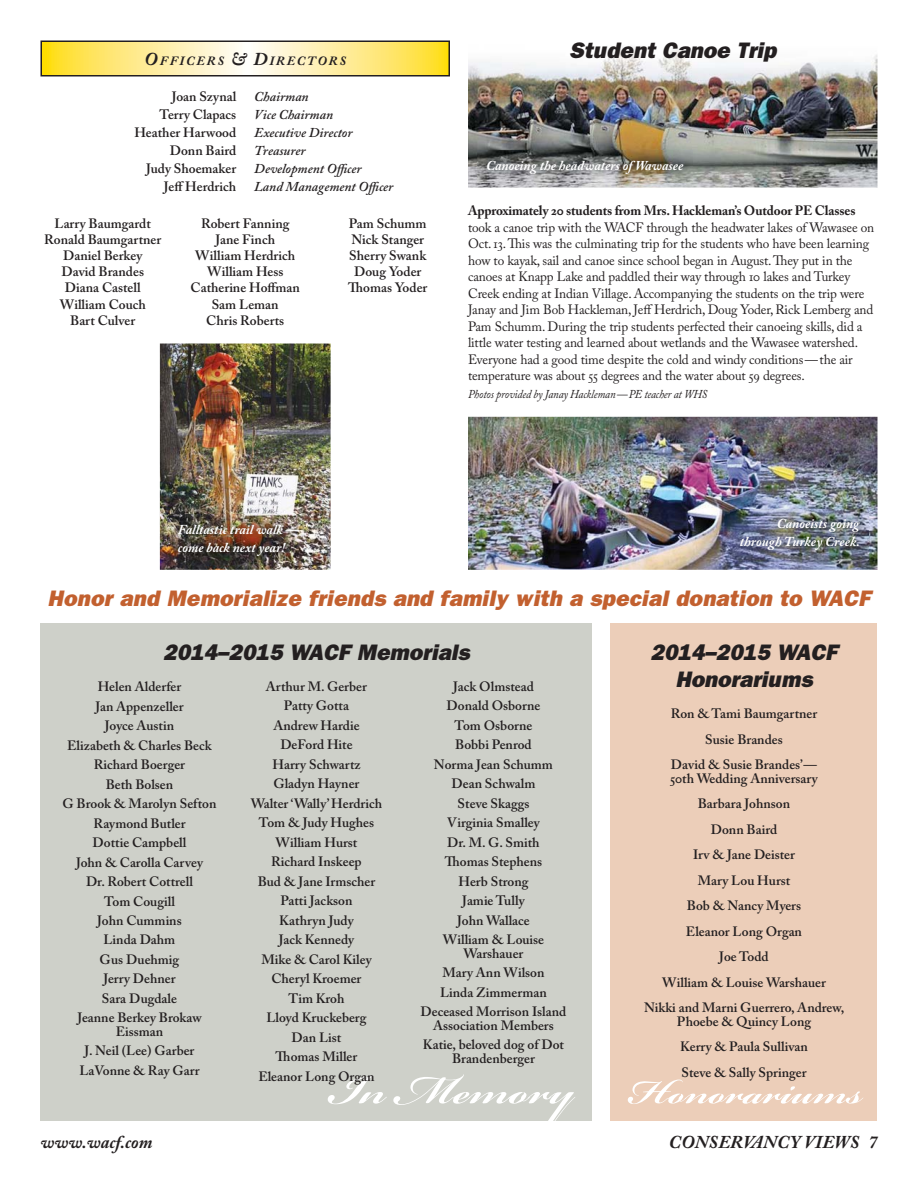
<style>
.page{position:relative;width:918px;height:1188px;background:#fff}
.page>*{position:absolute;margin:0;border:0;box-sizing:border-box;transform-origin:0 0}
.t1{font:700 63px "Bickham Script Pro";letter-spacing:-.005em;color:#fff}
.t2{font:700 54px "Bickham Script Pro";color:#fff}
.t3{font:italic 800 22.5px/27px "Franklin Gothic";color:#231f20;text-align:center}
.t4{font:italic 800 22.5px "Franklin Gothic";letter-spacing:.01em;color:#c2602f}
.t5{font:italic 700 18px "Adobe Caslon Pro";letter-spacing:.005em;color:#231f20}
.t6{font:600 13.5px/19.5px "Adobe Caslon Pro";color:#231f20;text-align:center}
.t7{font:13.5px/16.5px "Adobe Caslon Pro";letter-spacing:-.01em;color:#231f20}
.t8{font:italic 700 13.5px/18px "Adobe Caslon Pro";color:#fff;text-align:right}
.t9{font:italic 600 13.5px "Adobe Caslon Pro";color:#231f20}
.t10{font:700 13.5px "Adobe Caslon Pro";letter-spacing:-.01em;color:#231f20}
.t11{font:italic 700 12.6px "Adobe Caslon Pro";letter-spacing:.14em;color:#231f20}
.t12{font:italic 12px "Adobe Caslon Pro";letter-spacing:-.01em;color:#231f20;scale:.9 1}
.s1{font-size:18px}
.s2{font-style:inherit}
</style>
<div class="page">
<div style="left:40px;top:624px;width:552px;height:497px;background:#ced0c9"></div>
<div style="left:610px;top:624px;width:268px;height:497px;background:#ecceb9"></div>
<img style="left:468px;top:47px;width:410px;height:141px">
<img style="left:468px;top:417px;width:410px;height:153px">
<img style="left:477px;top:150px;width:216px;height:33px">
<svg style="left:43px;top:43px;width:404px;height:30px;background:#ffec92"></svg>
<div style="left:40px;top:40px;width:410px;height:36px;border:2px solid #231f20"></div>
<img style="left:160px;top:344px;width:171px;height:226px">
<img style="left:731px;top:509px;width:137px;height:51px">
<img style="left:169px;top:515px;width:139px;height:50px">
<p class="t11" style="left:144px;top:53px;width:204px"><span class="s1">O</span>FFICERS <span class="s1">&amp; D</span>IRECTORS</p>
<h3 class="t3" style="left:569px;top:39px;width:209px">Student Canoe Trip</h3>
<p class="t6" style="left:172px;top:89px;width:66px">Joan Szynal</p>
<p class="t9" style="left:254px;top:92px;width:56px">Chairman</p>
<p class="t6" style="left:160px;top:107px;width:78px">Terry Clapacs</p>
<p class="t9" style="left:254px;top:110px;width:81px">Vice Chairman</p>
<p class="t6" style="left:134px;top:125px;width:103px">Heather Harwood</p>
<p class="t9" style="left:254px;top:128px;width:100px">Executive Director</p>
<p class="t6" style="left:170px;top:143px;width:68px">Donn Baird</p>
<p class="t9" style="left:254px;top:146px;width:53px">Treasurer</p>
<p class="t6" style="left:146px;top:161px;width:92px">Judy Shoemaker</p>
<p class="t9" style="left:254px;top:164px;width:109px">Development Officer</p>
<p class="t6" style="left:164px;top:179px;width:74px">Jeff Herdrich</p>
<p class="t9" style="left:254px;top:182px;width:141px">Land Management Officer</p>
<p class="t6" style="left:44px;top:217px;width:119px;line-height:16.2px">Larry Baumgardt<br>Ronald Baumgartner<br>Daniel Berkey<br>David Brandes<br>Diana Castell<br>William Couch<br>Bart Culver</p>
<p class="t6" style="left:191px;top:217px;width:111px;line-height:16.2px">Robert Fanning<br>Jane Finch<br>William Herdrich<br>William Hess<br>Catherine Hoffman<br>Sam Leman<br>Chris Roberts</p>
<p class="t6" style="left:348px;top:217px;width:81px;line-height:16.2px">Pam Schumm<br>Nick Stanger<br>Sherry Swank<br>Doug Yoder<br>Thomas Yoder</p>
<p class="t8" style="left:486px;top:158px;width:199px">Canoeing the headwaters of Wawasee</p>
<p class="t10" style="left:468px;top:206px;width:389px">Approximately 20 students from Mrs. Hackleman’s Outdoor PE Classes</p>
<p class="t7" style="left:468px;top:221px;width:408px">took a canoe trip with the WACF through the headwater lakes of Wawasee on Oct. 13. This was the culminating trip for the students who have been learning how to kayak, sail and canoe since school began in August. They put in the canoes at Knapp Lake and paddled their way through 10 lakes and Turkey Creek ending at Indian Village. Accompanying the students on the trip were Janay and Jim Bob Hackleman, Jeff Herdrich, Doug Yoder, Rick Lemberg and Pam Schumm. During the trip students perfected their canoeing skills, did a little water testing and learned about wetlands and the Wawasee watershed.<br>Everyone had a good time despite the cold and windy conditions — the air temperature was about 55 degrees and the water about 59 degrees.</p>
<p class="t12" style="left:468px;top:390px;width:267px">Photos provided by Janay Hackleman — PE teacher at WHS</p>
<p class="t8" style="left:178px;top:522px;width:123px;text-align:left">Falltastic trail walk — come back next year!</p>
<p class="t8" style="left:740px;top:517px;width:122px">Canoeists going through Turkey Creek.</p>
<h3 class="t4" style="left:48px;top:590px;width:824px">Honor and Memorialize friends and family with a special donation to <span class="s2">WACF</span></h3>
<h3 class="t3" style="left:163px;top:640px;width:308px">2014–2015 WACF Memorials</h3>
<p class="t6" style="left:63px;top:679px;width:155px">Helen Alderfer<br>Jan Appenzeller<br>Joyce Austin<br>Elizabeth &amp; Charles Beck<br>Richard Boerger<br>Beth Bolsen<br>G Brook &amp; Marolyn Sefton<br>Raymond Butler<br>Dottie Campbell<br>John &amp; Carolla Carvey<br>Dr. Robert Cottrell<br>Tom Cougill<br>John Cummins<br>Linda Dahm<br>Gus Duehmig<br>Jerry Dehner<br>Sara Dugdale<br>Jeanne Berkey Brokaw</p>
<p class="t6" style="left:79px;top:1023px;width:122px">Eissman<br>J. Neil (Lee) Garber<br>LaVonne &amp; Ray Garr</p>
<p class="t6" style="left:251px;top:678px;width:133px">Arthur M. Gerber<br>Patty Gotta<br>Andrew Hardie<br>DeFord Hite<br>Harry Schwartz<br>Gladyn Hayner<br>Walter ‘Wally’ Herdrich<br>Tom &amp; Judy Hughes<br>William Hurst<br>Richard Inskeep<br>Bud &amp; Jane Irmscher<br>Patti Jackson<br>Kathryn Judy<br>Jack Kennedy<br>Mike &amp; Carol Kiley<br>Cheryl Kroemer<br>Tim Kroh<br>Lloyd Kruckeberg<br>Dan List<br>Thomas Miller<br>Eleanor Long Organ</p>
<p class="t6" style="left:434px;top:678px;width:121px">Jack Olmstead<br>Donald Osborne<br>Tom Osborne<br>Bobbi Penrod<br>Norma Jean Schumm<br>Dean Schwalm<br>Steve Skaggs<br>Virginia Smalley<br>Dr. M. G. Smith<br>Thomas Stephens<br>Herb Strong<br>Jamie Tully<br>John Wallace<br>William &amp; Louise</p>
<p class="t6" style="left:421px;top:945px;width:147px">Warshauer<br>Mary Ann Wilson<br>Linda Zimmerman<br>Deceased Morrison Island</p>
<p class="t6" style="left:423px;top:1017px;width:143px">Association Members<br>Katie, beloved dog of Dot</p>
<p class="t6" style="left:452px;top:1050px;width:84px">Brandenberger</p>
<h1 class="t1" style="left:329px;top:1045px;width:247px">In Memory</h1>
<h3 class="t3" style="left:651px;top:640px;width:188px">2014–2015 WACF<br>Honorariums</h3>
<p class="t6" style="left:671px;top:703px;width:148px;line-height:25.5px">Ron &amp; Tami Baumgartner<br>Susie Brandes<br>David &amp; Susie Brandes’—</p>
<p class="t6" style="left:644px;top:767px;width:202px;line-height:25.5px">50th Wedding Anniversary<br>Barbara Johnson<br>Donn Baird<br>Irv &amp; Jane Deister<br>Mary Lou Hurst<br>Bob &amp; Nancy Myers<br>Eleanor Long Organ<br>Joe Todd<br>William &amp; Louise Warshauer<br>Nikki and Marni Guerrero, Andrew,</p>
<p class="t6" style="left:677px;top:1010px;width:136px;line-height:25.5px;text-align:left">Phoebe &amp; Quincy Long<br>Kerry &amp; Paula Sullivan<br>Steve &amp; Sally Springer</p>
<h2 class="t2" style="left:629px;top:1053px;width:235px">Honorariums</h2>
<h3 class="t5" style="left:40px;top:1134px;width:114px">www.wacf.com</h3>
<h3 class="t5" style="left:669px;top:1134px;width:210px">CONSERVANCY VIEWS 7</h3>
</div>
